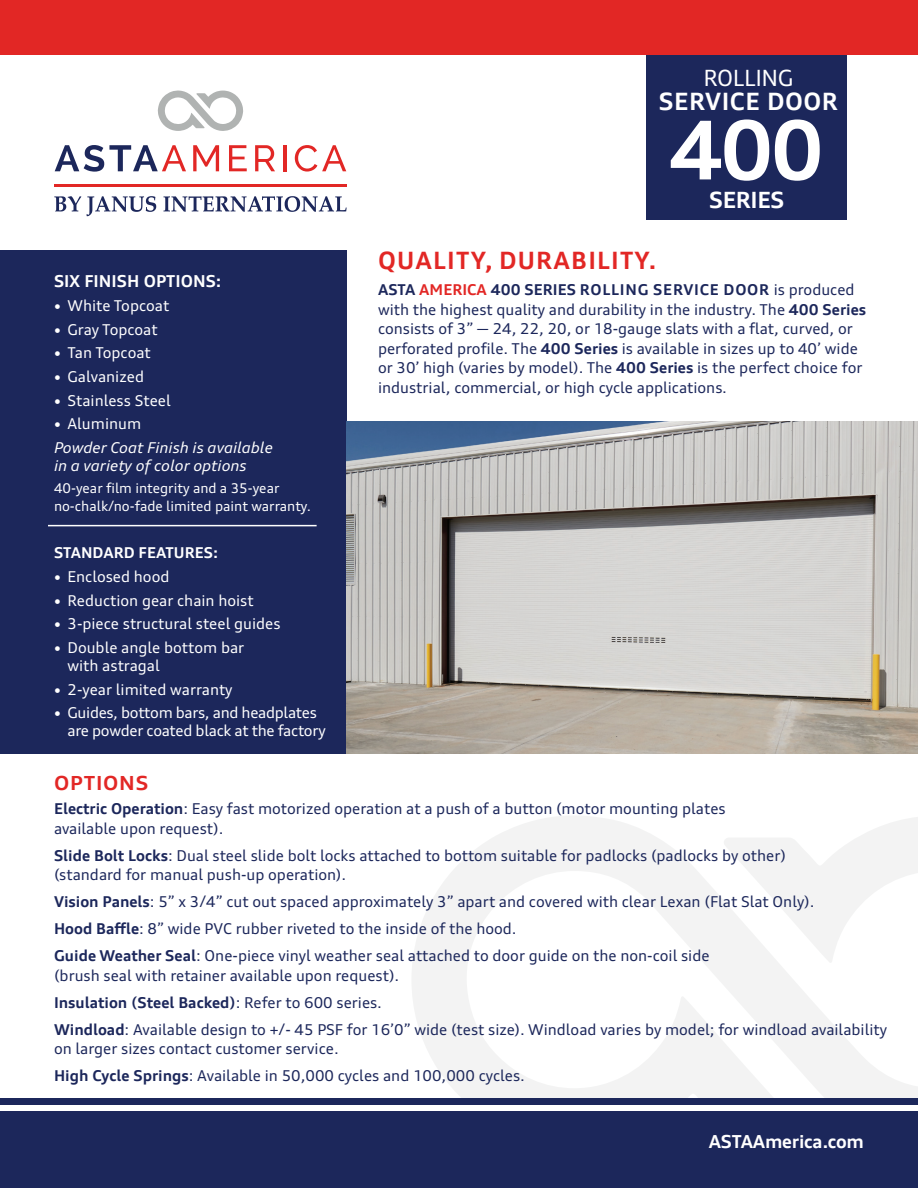
<style>
.page{position:relative;width:918px;height:1188px;background:#fff}
.page>*{position:absolute;margin:0;border:0;box-sizing:border-box;transform-origin:0 0}
.t1{font:700 81px "Audi Type";color:#fff}
.t2{font:700 24px "Audi Type";letter-spacing:.05em;color:#e22725}
.t3{font:700 24px "Audi Type";letter-spacing:.02em;color:#fff}
.t4{font:22.5px "Audi Type";letter-spacing:-.02em;color:#fff}
.t5{font:700 22.5px "Audi Type";letter-spacing:-.02em;color:#fff}
.t6{font:700 expanded 19.5px "Audi Type";letter-spacing:.04em;color:#e22725}
.t7{font:700 18px "Audi Type";letter-spacing:-.01em;color:#fff}
.t8{font:700 16.5px "Audi Type";color:#fff}
.t9{font:15px/19.5px "Audi Type";color:#1c275b}
.t10{font:15px/18px "Audi Type";color:#fff}
.t11{font:15px/18px "Audi Type";letter-spacing:-.02em;color:#fff}
.t12{font:italic 15px/23.7px "Audi Type";color:#fff}
.t13{font:700 15px "Audi Type";color:#fff}
.t14{font:13.5px/18px "Audi Type";color:#fff}
.s1{font-weight:700;font-size:12px}
.s2{font-weight:700;font-style:normal;font-size:12px}
.s3{font-style:normal}
.s4{font-weight:700}
.s5{font-weight:700;color:#e22725}
</style>
<div class="page">
<svg style="left:412px;top:816px;width:506px;height:282px"></svg>
<div style="left:646px;top:49px;width:201px;height:171px;background:#1c275b"></div>
<div style="left:0;top:0;width:918px;height:55px;background:#e22725"></div>
<div style="left:0;top:1098px;width:918px;height:90px;background:#1c275b"></div>
<div style="left:0;top:1106px;width:918px;height:5px;background:#fff"></div>
<div style="left:0;top:251px;width:347px;height:503px;background:#1c275b"></div>
<img style="left:347px;top:421px;width:571px;height:333px">
<hr style="left:48px;top:525px;width:269px;height:1px;background:#fff">
<svg style="left:55px;top:145px;width:131px;height:27px"></svg>
<svg style="left:193px;top:145px;width:26px;height:26px"></svg>
<svg style="left:229px;top:145px;width:18px;height:26px"></svg>
<svg style="left:255px;top:145px;width:20px;height:26px"></svg>
<hr style="left:283px;top:145px;width:4px;height:26px;background:#e22725">
<svg style="left:295px;top:145px;width:51px;height:27px"></svg>
<svg style="left:54px;top:196px;width:27px;height:15px"></svg>
<svg style="left:87px;top:196px;width:69px;height:20px"></svg>
<svg style="left:164px;top:196px;width:183px;height:16px"></svg>
<hr style="left:54px;top:184px;width:293px;height:2px;background:#e22725">
<svg style="left:158px;top:91px;width:85px;height:40px"></svg>
<h3 class="t4" style="left:703px;top:69px;width:92px">ROLLING</h3>
<h2 class="t3" style="left:659px;top:92px;width:181px">SERVICE DOOR</h2>
<h1 class="t1" style="left:670px;top:118px;width:156px">400</h1>
<p class="t8" style="left:54px;top:275px;width:169px">SIX FINISH OPTIONS:</p>
<p class="t10" style="left:54px;top:298px;width:117px"><span class="s1">•</span> White Topcoat</p>
<p class="t10" style="left:54px;top:322px;width:105px"><span class="s1">•</span> Gray Topcoat</p>
<p class="t10" style="left:54px;top:345px;width:98px"><span class="s1">•</span> Tan Topcoat</p>
<p class="t10" style="left:54px;top:369px;width:92px"><span class="s1">•</span> Galvanized</p>
<p class="t10" style="left:54px;top:393px;width:118px"><span class="s1">•</span> Stainless Steel</p>
<p class="t12" style="left:54px;top:413px;width:220px"><span class="s2">•</span> <span class="s3">Aluminum<br></span>Powder Coat Finish is available</p>
<p class="t12" style="left:54px;top:455px;width:194px">in a variety of color options</p>
<p class="t14" style="left:54px;top:479px;width:259px">40-year film integrity and a 35-year no-chalk/no-fade limited paint warranty.</p>
<p class="t13" style="left:54px;top:547px;width:166px">STANDARD FEATURES:</p>
<p class="t10" style="left:54px;top:569px;width:117px"><span class="s1">•</span> Enclosed hood</p>
<p class="t10" style="left:54px;top:593px;width:201px"><span class="s1">•</span> Reduction gear chain hoist</p>
<p class="t10" style="left:54px;top:616px;width:228px"><span class="s1">•</span> 3-piece structural steel guides</p>
<p class="t10" style="left:68px;top:640px;width:178px;text-indent:-14px"><span class="s1">•</span> Double angle bottom bar with astragal</p>
<p class="t10" style="left:54px;top:682px;width:180px"><span class="s1">•</span> 2-year limited warranty</p>
<p class="t11" style="left:68px;top:705px;width:260px;text-indent:-14px"><span class="s1">•</span> Guides, bottom bars, and headplates are powder coated black at the factory</p>
<h3 class="t5" style="left:709px;top:191px;width:77px">SERIES</h3>
<h2 class="t2" style="left:378px;top:251px;width:280px">QUALITY, DURABILITY.</h2>
<p class="t9" style="left:378px;top:281px;width:490px"><span class="s4">ASTA</span> <span class="s5">AMERICA</span> <span class="s4">400 SERIES ROLLING SERVICE DOOR</span> is produced with the highest quality and durability in the industry. The <span class="s4">400 Series </span>consists of 3” — 24, 22, 20, or 18-gauge slats with a flat, curved, or perforated profile. The <span class="s4">400 Series</span> is available in sizes up to 40’ wide or 30’ high (varies by model). The <span class="s4">400 Series</span> is the perfect choice for industrial, commercial, or high cycle applications.</p>
<h3 class="t6" style="left:54px;top:776px;width:96px">OPTIONS</h3>
<p class="t9" style="left:54px;top:801px;width:673px"><span class="s4">Electric Operation</span>: Easy fast motorized operation at a push of a button (motor mounting plates available upon request).</p>
<p class="t9" style="left:54px;top:847px;width:734px"><span class="s4">Slide Bolt Locks</span>: Dual steel slide bolt locks attached to bottom suitable for padlocks (padlocks by other) (standard for manual push-up operation).</p>
<p class="t9" style="left:54px;top:890px;width:762px;line-height:27px"><span class="s4">Vision Panels</span>: 5” x 3/4” cut out spaced approximately 3” apart and covered with clear Lexan (Flat Slat Only).<br><span class="s4">Hood Baffle</span>: 8” wide PVC rubber riveted to the inside of the hood.<br><span class="s4">Guide Weather Seal</span>: One-piece vinyl weather seal attached to door guide on the non-coil side</p>
<p class="t9" style="left:54px;top:963px;width:835px;line-height:27px">(brush seal with retainer available upon request).<br><span class="s4">Insulation (Steel Backed)</span>: Refer to 600 series.<br><span class="s4">Windload</span>: Available design to +/- 45 PSF for 16’0” wide (test size). Windload varies by model; for windload availability</p>
<p class="t9" style="left:54px;top:1037px;width:472px;line-height:27px">on larger sizes contact customer service.<br><span class="s4">High Cycle Springs</span>: Available in 50,000 cycles and 100,000 cycles.</p>
<p class="t7" style="left:709px;top:1134px;width:157px">ASTAAmerica.com</p>
</div>
